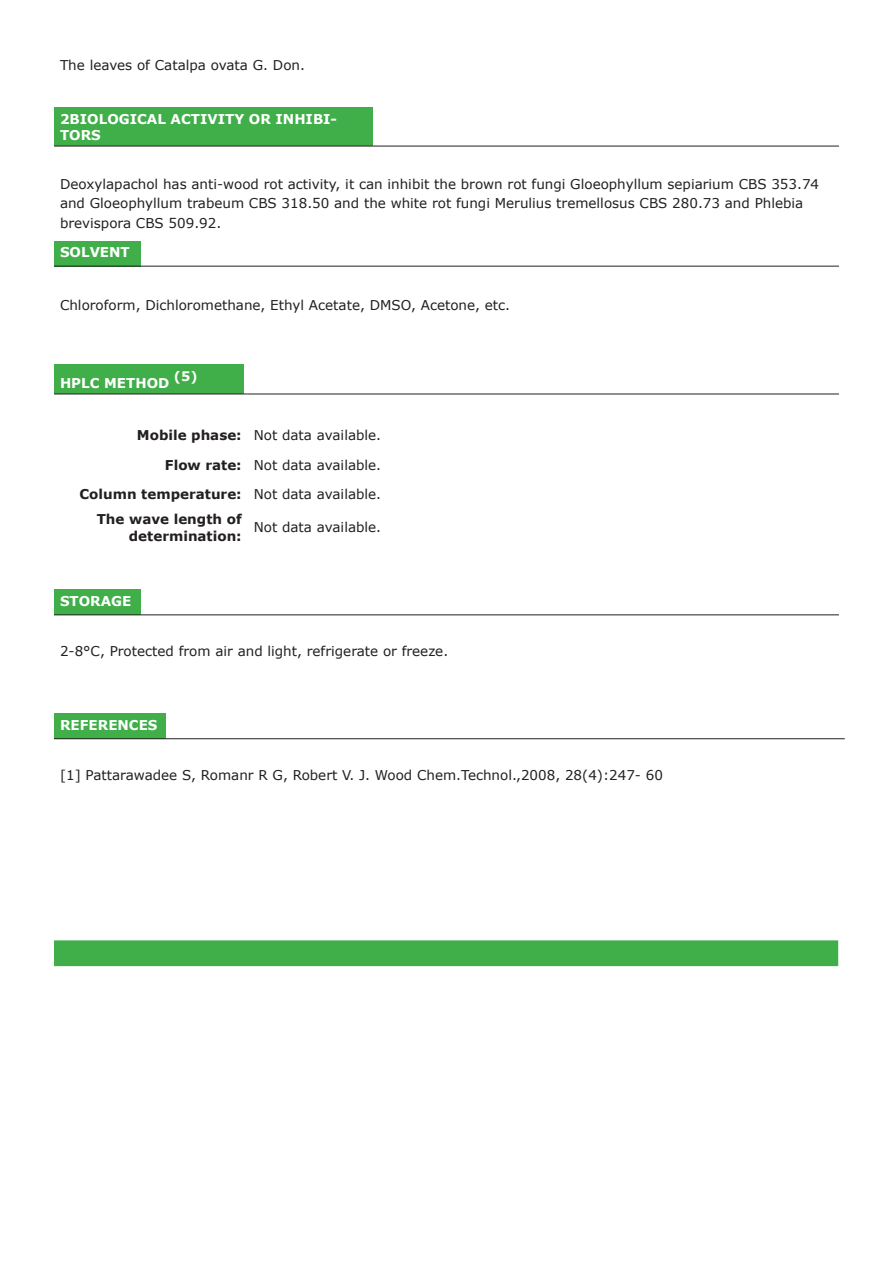
<style>
.page{position:relative;width:893px;height:1263px;background:#fff}
.page>*{position:absolute;margin:0;border:0;box-sizing:border-box;transform-origin:0 0}
.t1{font:13.5px/19.2px "Verdana";color:#231f20}
.t2{font:700 13.5px/16.2px "Verdana";color:#231f20;text-align:right}
.t3{font:700 13.5px/16.2px "Verdana";color:#fff}
.t4{font:700 13.05px "Verdana";color:#fff}
</style>
<div class="page">
<div style="left:54px;top:108px;width:319px;height:38px;background:#40ae49"></div>
<hr style="left:54px;top:146px;width:319px;height:1px;background:#231f20">
<hr style="left:373px;top:146px;width:466px;height:1px;background:#231f20">
<div style="left:54px;top:241px;width:86px;height:25px;background:#40ae49"></div>
<hr style="left:54px;top:266px;width:86px;height:1px;background:#231f20">
<hr style="left:140px;top:266px;width:699px;height:1px;background:#231f20">
<div style="left:54px;top:365px;width:189px;height:29px;background:#40ae49"></div>
<hr style="left:54px;top:394px;width:189px;height:1px;background:#231f20">
<hr style="left:248px;top:394px;width:591px;height:1px;background:#231f20">
<div style="left:54px;top:590px;width:86px;height:25px;background:#40ae49"></div>
<hr style="left:54px;top:615px;width:86px;height:1px;background:#231f20">
<hr style="left:140px;top:615px;width:699px;height:1px;background:#231f20">
<div style="left:54px;top:714px;width:112px;height:25px;background:#40ae49"></div>
<hr style="left:54px;top:738px;width:112px;height:1px;background:#231f20">
<hr style="left:166px;top:738px;width:679px;height:1px;background:#231f20">
<div style="left:54px;top:940px;width:784px;height:26px;background:#40ae49"></div>
<p class="t1" style="left:60px;top:56px;width:247px">The leaves of Catalpa ovata G. Don.</p>
<p class="t3" style="left:60px;top:111px;width:279px">2BIOLOGICAL ACTIVITY OR INHIBI-<br>TORS</p>
<p class="t1" style="left:60px;top:175px;width:761px">Deoxylapachol has anti-wood rot activity, it can inhibit the brown rot fungi Gloeophyllum sepiarium CBS 353.74 and Gloeophyllum trabeum CBS 318.50 and the white rot fungi Merulius tremellosus CBS 280.73 and Phlebia brevispora CBS 509.92.</p>
<p class="t3" style="left:60px;top:244px;width:71px">SOLVENT</p>
<p class="t1" style="left:60px;top:295px;width:452px">Chloroform, Dichloromethane, Ethyl Acetate, DMSO, Acetone, etc.</p>
<p class="t3" style="left:60px;top:375px;width:111px">HPLC METHOD</p>
<p class="t4" style="left:174px;top:367px;width:25px">(5)</p>
<p class="t2" style="left:137px;top:427px;width:106px">Mobile phase:</p>
<p class="t1" style="left:254px;top:425px;width:129px">Not data available.</p>
<p class="t2" style="left:165px;top:457px;width:78px">Flow rate:</p>
<p class="t1" style="left:254px;top:455px;width:129px">Not data available.</p>
<p class="t2" style="left:80px;top:486px;width:164px">Column temperature:</p>
<p class="t1" style="left:254px;top:485px;width:129px">Not data available.</p>
<p class="t2" style="left:97px;top:511px;width:146px">The wave length of determination:</p>
<p class="t1" style="left:254px;top:518px;width:129px">Not data available.</p>
<p class="t3" style="left:60px;top:593px;width:73px">STORAGE</p>
<p class="t1" style="left:60px;top:642px;width:390px">2-8°C, Protected from air and light, refrigerate or freeze.</p>
<p class="t3" style="left:60px;top:717px;width:99px">REFERENCES</p>
<p class="t1" style="left:60px;top:766px;width:604px">[1] Pattarawadee S, Romanr R G, Robert V. J. Wood Chem.Technol.,2008, 28(4):247- 60</p>
</div>
